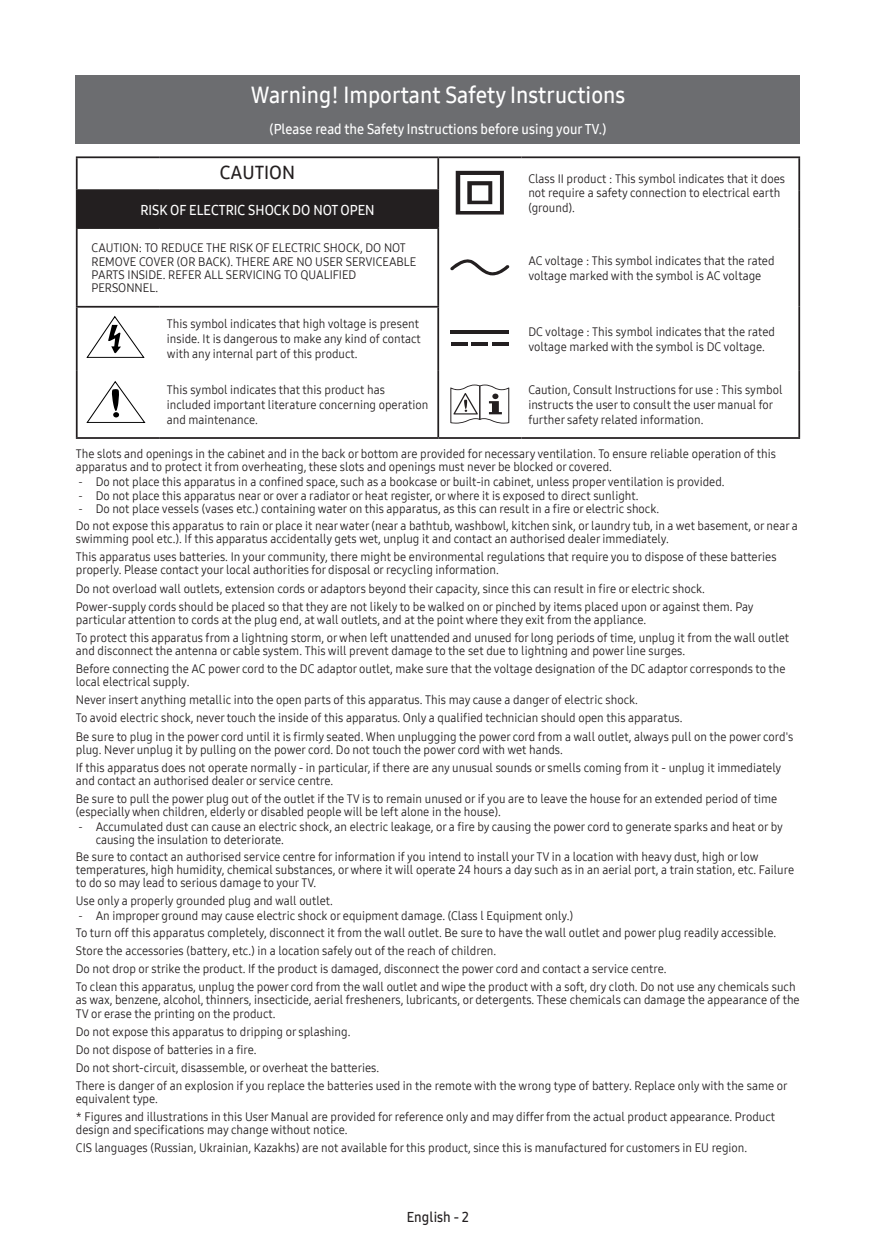
<style>
.page{position:relative;width:876px;height:1244px;background:#fff}
.page>*{position:absolute;margin:0;border:0;box-sizing:border-box;transform-origin:0 0}
.t1{font:22.75px "Samsung One UI 600";color:#fff;scale:.95 1}
.t2{font:18.38px "Samsung One UI 600";color:#231f20}
.t3{font:14px "Samsung One UI 600";color:#fff;scale:.95 1}
.t4{font:14px "Samsung One UI 600";color:#231f20;scale:.95 1}
.t5{font:12.25px/18px "Samsung One UI 400";color:#231f20;scale:.95 1}
.s1{font-family:"Helvetica Neue LT Pro";font-weight:300}
</style>
<div class="page">
<div style="left:76px;top:76px;width:724px;height:68px;background:#6c6d70"></div>
<div style="left:77px;top:190px;width:361px;height:38px;background:#231f20"></div>
<hr style="left:76px;top:156px;width:84px;height:2px;background:#231f20">
<hr style="left:76px;top:158px;width:2px;height:31px;background:#231f20">
<hr style="left:160px;top:156px;width:278px;height:2px;background:#231f20">
<hr style="left:438px;top:156px;width:83px;height:2px;background:#231f20">
<hr style="left:437px;top:158px;width:2px;height:31px;background:#231f20">
<hr style="left:521px;top:156px;width:279px;height:2px;background:#231f20">
<hr style="left:798px;top:158px;width:2px;height:32px;background:#231f20">
<hr style="left:76px;top:189px;width:84px;height:2px;background:#231f20">
<hr style="left:76px;top:191px;width:2px;height:36px;background:#231f20">
<hr style="left:160px;top:189px;width:279px;height:2px;background:#231f20">
<hr style="left:437px;top:191px;width:2px;height:36px;background:#231f20">
<hr style="left:798px;top:190px;width:2px;height:38px;background:#231f20">
<hr style="left:76px;top:227px;width:84px;height:2px;background:#231f20">
<hr style="left:76px;top:229px;width:2px;height:77px;background:#231f20">
<hr style="left:160px;top:227px;width:279px;height:2px;background:#231f20">
<hr style="left:437px;top:229px;width:2px;height:77px;background:#231f20">
<hr style="left:798px;top:228px;width:2px;height:79px;background:#231f20">
<hr style="left:76px;top:306px;width:84px;height:1px;background:#231f20">
<hr style="left:76px;top:307px;width:2px;height:63px;background:#231f20">
<hr style="left:160px;top:306px;width:279px;height:1px;background:#231f20">
<hr style="left:437px;top:307px;width:2px;height:63px;background:#231f20">
<hr style="left:798px;top:307px;width:2px;height:63px;background:#231f20">
<hr style="left:76px;top:370px;width:2px;height:67px;background:#231f20">
<hr style="left:437px;top:370px;width:2px;height:67px;background:#231f20">
<hr style="left:798px;top:370px;width:2px;height:67px;background:#231f20">
<hr style="left:76px;top:437px;width:84px;height:2px;background:#231f20">
<hr style="left:160px;top:437px;width:278px;height:2px;background:#231f20">
<hr style="left:438px;top:437px;width:83px;height:2px;background:#231f20">
<hr style="left:521px;top:437px;width:279px;height:2px;background:#231f20">
<svg style="left:456px;top:171px;width:48px;height:43px"></svg>
<svg style="left:450px;top:259px;width:59px;height:16px"></svg>
<svg style="left:86px;top:316px;width:59px;height:42px"></svg>
<hr style="left:451px;top:330px;width:58px;height:4px;background:#231f20">
<hr style="left:451px;top:342px;width:16px;height:4px;background:#231f20">
<hr style="left:472px;top:342px;width:16px;height:4px;background:#231f20">
<hr style="left:492px;top:342px;width:17px;height:4px;background:#231f20">
<svg style="left:86px;top:381px;width:60px;height:42px"></svg>
<svg style="left:450px;top:384px;width:59px;height:39px"></svg>
<h1 class="t1" style="left:251px;top:80px;width:396px">Warning! Important Safety Instructions</h1>
<p class="t3" style="left:270px;top:120px;width:356px">(Please read the Safety Instructions before using your TV.)</p>
<h2 class="t2" style="left:220px;top:160px;width:77px">CAUTION</h2>
<p class="t5" style="left:528px;top:171px;width:272px;line-height:14.7px">Class II product : This symbol indicates that it does not require a safety connection to electrical earth</p>
<p class="t3" style="left:140px;top:200px;width:248px">RISK OF ELECTRIC SHOCK DO NOT OPEN</p>
<p class="t5" style="left:528px;top:199px;width:51px">(ground).</p>
<p class="t5" style="left:92px;top:241px;width:343px;line-height:13.1px">CAUTION: TO REDUCE THE RISK OF ELECTRIC SHOCK, DO NOT REMOVE COVER (OR BACK). THERE ARE NO USER SERVICEABLE PARTS INSIDE. REFER ALL SERVICING TO QUALIFIED PERSONNEL.</p>
<p class="t5" style="left:528px;top:253px;width:261px;line-height:14.7px">AC voltage : This symbol indicates that the rated voltage marked with the symbol is AC voltage</p>
<p class="t5" style="left:167px;top:316px;width:269px;line-height:14.7px">This symbol indicates that high voltage is present inside. It is dangerous to make any kind of contact with any internal part of this product.</p>
<p class="t5" style="left:528px;top:324px;width:261px;line-height:14.7px">DC voltage : This symbol indicates that the rated voltage marked with the symbol is DC voltage.</p>
<p class="t5" style="left:167px;top:382px;width:277px;line-height:14.7px">This symbol indicates that this product has included important literature concerning operation and maintenance.</p>
<p class="t5" style="left:528px;top:382px;width:269px;line-height:14.7px">Caution, Consult Instructions for use : This symbol instructs the user to consult the user manual for further safety related information.</p>
<p class="t5" style="left:76px;top:447px;width:738px;line-height:13.1px">The slots and openings in the cabinet and in the back or bottom are provided for necessary ventilation. To ensure reliable operation of this apparatus and to protect it from overheating, these slots and openings must never be blocked or covered.</p>
<p class="t5" style="left:78px;top:472px;width:682px"><span class="s1">-</span> Do not place this apparatus in a confined space, such as a bookcase or built-in cabinet, unless proper ventilation is provided.</p>
<p class="t5" style="left:78px;top:486px;width:591px"><span class="s1">-</span> Do not place this apparatus near or over a radiator or heat register, or where it is exposed to direct sunlight.</p>
<p class="t5" style="left:76px;top:500px;width:761px;line-height:16.6px"><span class="s1">-</span> Do not place vessels (vases etc.) containing water on this apparatus, as this can result in a fire or electric shock.<br>Do not expose this apparatus to rain or place it near water (near a bathtub, washbowl, kitchen sink, or laundry tub, in a wet basement, or near a</p>
<p class="t5" style="left:76px;top:529px;width:739px">swimming pool etc.). If this apparatus accidentally gets wet, unplug it and contact an authorised dealer immediately.<br>This apparatus uses batteries. In your community, there might be environmental regulations that require you to dispose of these batteries</p>
<p class="t5" style="left:76px;top:561px;width:715px">properly. Please contact your local authorities for disposal or recycling information.<br>Do not overload wall outlets, extension cords or adaptors beyond their capacity, since this can result in fire or electric shock.<br>Power-supply cords should be placed so that they are not likely to be walked on or pinched by items placed upon or against them. Pay</p>
<p class="t5" style="left:76px;top:610px;width:752px">particular attention to cords at the plug end, at wall outlets, and at the point where they exit from the appliance.<br>To protect this apparatus from a lightning storm, or when left unattended and unused for long periods of time, unplug it from the wall outlet</p>
<p class="t5" style="left:76px;top:641px;width:749px">and disconnect the antenna or cable system. This will prevent damage to the set due to lightning and power line surges.<br>Before connecting the AC power cord to the DC adaptor outlet, make sure that the voltage designation of the DC adaptor corresponds to the</p>
<p class="t5" style="left:76px;top:672px;width:757px">local electrical supply.<br>Never insert anything metallic into the open parts of this apparatus. This may cause a danger of electric shock.<br>To avoid electric shock, never touch the inside of this apparatus. Only a qualified technician should open this apparatus.<br>Be sure to plug in the power cord until it is firmly seated. When unplugging the power cord from a wall outlet, always pull on the power cord's</p>
<p class="t5" style="left:76px;top:740px;width:744px">plug. Never unplug it by pulling on the power cord. Do not touch the power cord with wet hands.<br>If this apparatus does not operate normally - in particular, if there are any unusual sounds or smells coming from it - unplug it immediately</p>
<p class="t5" style="left:76px;top:771px;width:740px">and contact an authorised dealer or service centre.<br>Be sure to pull the power plug out of the outlet if the TV is to remain unused or if you are to leave the house for an extended period of time</p>
<p class="t5" style="left:76px;top:802px;width:449px">(especially when children, elderly or disabled people will be left alone in the house).</p>
<p class="t5" style="left:96px;top:820px;width:725px;line-height:13.1px;text-indent:-17px"><span class="s1">-</span> Accumulated dust can cause an electric shock, an electric leakage, or a fire by causing the power cord to generate sparks and heat or by causing the insulation to deteriorate.</p>
<p class="t5" style="left:76px;top:849px;width:758px;line-height:13.1px">Be sure to contact an authorised service centre for information if you intend to install your TV in a location with heavy dust, high or low temperatures, high humidity, chemical substances, or where it will operate 24 hours a day such as in an aerial port, a train station, etc. Failure to do so may lead to serious damage to your TV.</p>
<p class="t5" style="left:76px;top:891px;width:272px">Use only a properly grounded plug and wall outlet.</p>
<p class="t5" style="left:76px;top:907px;width:739px;line-height:16.6px"><span class="s1">-</span> An improper ground may cause electric shock or equipment damage. (Class l Equipment only.)<br>To turn off this apparatus completely, disconnect it from the wall outlet. Be sure to have the wall outlet and power plug readily accessible.</p>
<p class="t5" style="left:76px;top:941px;width:759px">Store the accessories (battery, etc.) in a location safely out of the reach of children.<br>Do not drop or strike the product. If the product is damaged, disconnect the power cord and contact a service centre.<br>To clean this apparatus, unplug the power cord from the wall outlet and wipe the product with a soft, dry cloth. Do not use any chemicals such</p>
<p class="t5" style="left:76px;top:993px;width:763px;line-height:13.1px">as wax, benzene, alcohol, thinners, insecticide, aerial fresheners, lubricants, or detergents. These chemicals can damage the appearance of the<br>TV or erase the printing on the product.</p>
<p class="t5" style="left:76px;top:1021px;width:751px">Do not expose this apparatus to dripping or splashing.<br>Do not dispose of batteries in a fire.<br>Do not short-circuit, disassemble, or overheat the batteries.<br>There is danger of an explosion if you replace the batteries used in the remote with the wrong type of battery. Replace only with the same or</p>
<p class="t5" style="left:76px;top:1089px;width:738px">equivalent type.<br>* Figures and illustrations in this User Manual are provided for reference only and may differ from the actual product appearance. Product</p>
<p class="t5" style="left:76px;top:1120px;width:708px">design and specifications may change without notice.<br>CIS languages (Russian, Ukrainian, Kazakhs) are not available for this product, since this is manufactured for customers in EU region.</p>
<p class="t4" style="left:407px;top:1207px;width:67px">English - 2</p>
</div>
